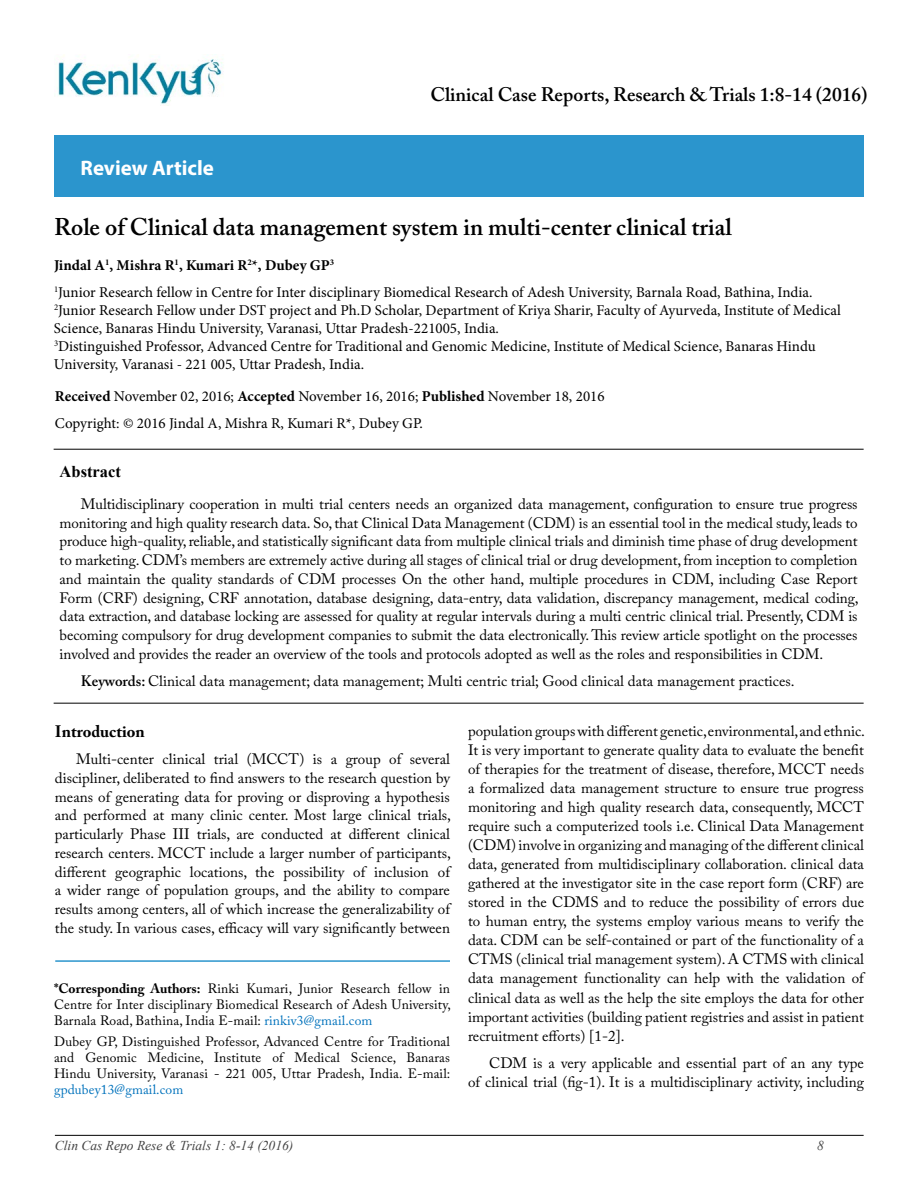
<style>
.page{position:relative;width:918px;height:1188px;background:#fff}
.page>*{position:absolute;margin:0;border:0;box-sizing:border-box;transform-origin:0 0}
.t1{font:600 24px "Adobe Caslon Pro";color:#000}
.t2{font:700 21px "Myriad Pro";color:#fff}
.t3{font:600 19.5px "Adobe Caslon Pro";color:#000}
.t4{font:700 16.5px "Adobe Caslon Pro";color:#000}
.t5{font:700 16.5px "Times New Roman";color:#000}
.t6{font:15px/18.8px "Adobe Caslon Pro";color:#000;text-align:justify}
.t7{font:15px/18px "Minion Pro";color:#000}
.t8{font:13.5px/16.2px "Adobe Caslon Pro";letter-spacing:.01em;color:#000;text-align:justify}
.t9{font:italic 13.5px "Times New Roman";color:#434343}
.t10{font:13.5px "Adobe Caslon Pro";letter-spacing:.01em;color:#0072bc}
.s1{font-weight:700}
.s2{font-weight:600}
.s3{color:#0072bc}
</style>
<div class="page">
<div style="left:54px;top:135px;width:810px;height:61px;background:#2b95cd"></div>
<hr style="left:55px;top:1135px;width:809px;height:1px;background:#000">
<img style="left:57px;top:55px;width:167px;height:49px">
<hr style="left:54px;top:449px;width:810px;height:1px;background:#000">
<hr style="left:54px;top:703px;width:810px;height:1px;background:#000">
<hr style="left:55px;top:960px;width:395px;height:2px;background:#2b95cd">
<h2 class="t2" style="left:81px;top:154px;width:135px">Review Article</h2>
<h3 class="t3" style="left:430px;top:83px;width:439px">Clinical Case Reports, Research &amp; Trials 1:8-14 (2016)</h3>
<h1 class="t1" style="left:54px;top:213px;width:679px">Role of Clinical data management system in multi-center clinical trial</h1>
<p class="t7" style="left:54px;top:252px;width:760px;line-height:26.5px"><span class="s1">Jindal A</span><sup>1</sup><span class="s1">, Mishra R</span><sup>1</sup><span class="s1">, Kumari R</span><sup>2</sup><span class="s1">*, Dubey GP</span><sup>3<br></sup><sup>1</sup>Junior Research fellow in Centre for Inter disciplinary Biomedical Research of Adesh University, Barnala Road, Bathina, India.</p>
<p class="t7" style="left:54px;top:301px;width:788px"><sup>2</sup>Junior Research Fellow under DST project and Ph.D Scholar, Department of Kriya Sharir, Faculty of Ayurveda, Institute of Medical Science, Banaras Hindu University, Varanasi, Uttar Pradesh-221005, India.<br><sup>3</sup>Distinguished Professor, Advanced Centre for Traditional and Genomic Medicine, Institute of Medical Science, Banaras Hindu University, Varanasi - 221 005, Uttar Pradesh, India.</p>
<p class="t7" style="left:55px;top:383px;width:551px;line-height:26.5px"><span class="s1">Received</span> November 02, 2016; <span class="s1">Accepted</span> November 16, 2016; <span class="s1">Published</span> November 18, 2016<br>Copyright: © 2016 Jindal A, Mishra R, Kumari R*, Dubey GP.</p>
<p class="t5" style="left:60px;top:460px;width:63px">Abstract</p>
<p class="t6" style="left:60px;top:494px;width:801px;text-indent:21px">Multidisciplinary cooperation in multi trial centers needs an organized data management, configuration to ensure true progress monitoring and high quality research data. So, that Clinical Data Management (CDM) is an essential tool in the medical study, leads to produce high-quality, reliable, and statistically significant data from multiple clinical trials and diminish time phase of drug development to marketing. CDM’s members are extremely active during all stages of clinical trial or drug development, from inception to completion and maintain the quality standards of CDM processes On the other hand, multiple procedures in CDM, including Case Report Form (CRF) designing, CRF annotation, database designing, data-entry, data validation, discrepancy management, medical coding, data extraction, and database locking are assessed for quality at regular intervals during a multi centric clinical trial. Presently, CDM is becoming compulsory for drug development companies to submit the data electronically. This review article spotlight on the processes involved and provides the reader an overview of the tools and protocols adopted as well as the roles and responsibilities in CDM.</p>
<p class="t6" style="left:81px;top:672px;width:715px"><span class="s2">Keywords:</span> Clinical data management; data management; Multi centric trial; Good clinical data management practices.</p>
<p class="t4" style="left:55px;top:722px;width:92px">Introduction</p>
<p class="t6" style="left:55px;top:750px;width:398px;text-indent:21px">Multi-center clinical trial (MCCT) is a group of several discipliner, deliberated to find answers to the research question by means of generating data for proving or disproving a hypothesis and performed at many clinic center. Most large clinical trials, particularly Phase III trials, are conducted at different clinical research centers. MCCT include a larger number of participants, different geographic locations, the possibility of inclusion of a wider range of population groups, and the ability to compare results among centers, all of which increase the generalizability of the study. In various cases, efficacy will vary significantly between</p>
<p class="t6" style="left:468px;top:721px;width:399px">population groups with different genetic, environmental, and ethnic.<br>It is very important to generate quality data to evaluate the benefit of therapies for the treatment of disease, therefore, MCCT needs a formalized data management structure to ensure true progress monitoring and high quality research data, consequently, MCCT require such a computerized tools i.e. Clinical Data Management (CDM) involve in organizing and managing of the different clinical data, generated from multidisciplinary collaboration. clinical data gathered at the investigator site in the case report form (CRF) are stored in the CDMS and to reduce the possibility of errors due to human entry, the systems employ various means to verify the data. CDM can be self-contained or part of the functionality of a CTMS (clinical trial management system). A CTMS with clinical data management functionality can help with the validation of clinical data as well as the help the site employs the data for other important activities (building patient registries and assist in patient recruitment efforts) [1-2].</p>
<p class="t6" style="left:468px;top:1053px;width:397px;text-align:right">CDM is a very applicable and essential part of an any type<br>of clinical trial (fig-1). It is a multidisciplinary activity, including</p>
<p class="t8" style="left:54px;top:980px;width:398px"><span class="s1">*Corresponding Authors:</span> Rinki Kumari, Junior Research fellow in Centre for Inter disciplinary Biomedical Research of Adesh University, Barnala Road, Bathina, India E-mail: <span class="s3">rinkiv3@gmail.com</span></p>
<p class="t8" style="left:54px;top:1033px;width:398px">Dubey GP, Distinguished Professor, Advanced Centre for Traditional and Genomic Medicine, Institute of Medical Science, Banaras Hindu University, Varanasi - 221 005, Uttar Pradesh, India. E-mail:</p>
<p class="t10" style="left:54px;top:1082px;width:131px">gpdubey13@gmail.com</p>
<p class="t9" style="left:55px;top:1136px;width:240px">Clin Cas Repo Rese &amp; Trials 1: 8-14 (2016)</p>
<p class="t9" style="left:817px;top:1136px;width:8px">8</p>
</div>
